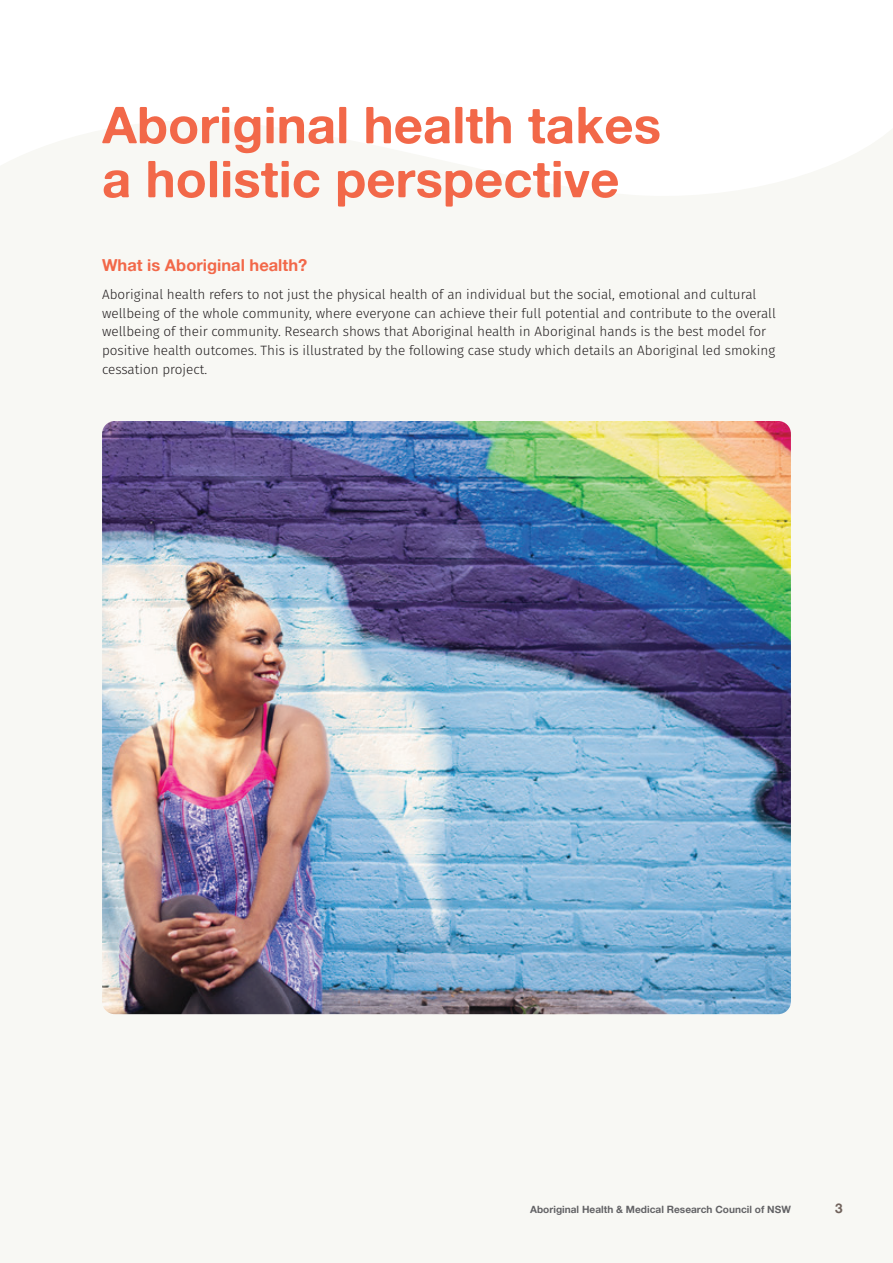
<style>
.page{position:relative;width:893px;height:1263px;background:#f8f8f4}
.page>*{position:absolute;margin:0;border:0;box-sizing:border-box;transform-origin:0 0}
.Page_heading{font:51px/54px "Alte Haas Grotesk Bold";color:#f26849}
.Subheading_1{font:16.5px "Alte Haas Grotesk Bold";color:#f26849}
.Body_copy{font:300 13.5px/18.8px "Fira Sans";color:#231f20}
.t1{font:13.5px "Alte Haas Grotesk Bold";color:#71635c}
.t2{font:10.2px "Alte Haas Grotesk Bold";color:#636366}
</style>
<div class="page">
<svg style="left:0;top:0;width:893px;height:195px;fill:#fff"></svg>
<img style="left:102px;top:421px;width:689px;height:593px">
<p class="Page_heading" style="left:102px;top:97px;width:560px">Aboriginal health takes a holistic perspective</p>
<p class="Subheading_1" style="left:102px;top:255px;width:207px">What is Aboriginal health?</p>
<p class="Body_copy" style="left:102px;top:285px;width:675px">Aboriginal health refers to not just the physical health of an individual but the social, emotional and cultural wellbeing of the whole community, where everyone can achieve their full potential and contribute to the overall wellbeing of their community. Research shows that Aboriginal health in Aboriginal hands is the best model for positive health outcomes. This is illustrated by the following case study which details an Aboriginal led smoking cessation project.</p>
<p class="t2" style="left:530px;top:1203px;width:262px">Aboriginal Health &amp; Medical Research Council of NSW</p>
<p class="t1" style="left:835px;top:1199px;width:9px">3</p>
</div>
